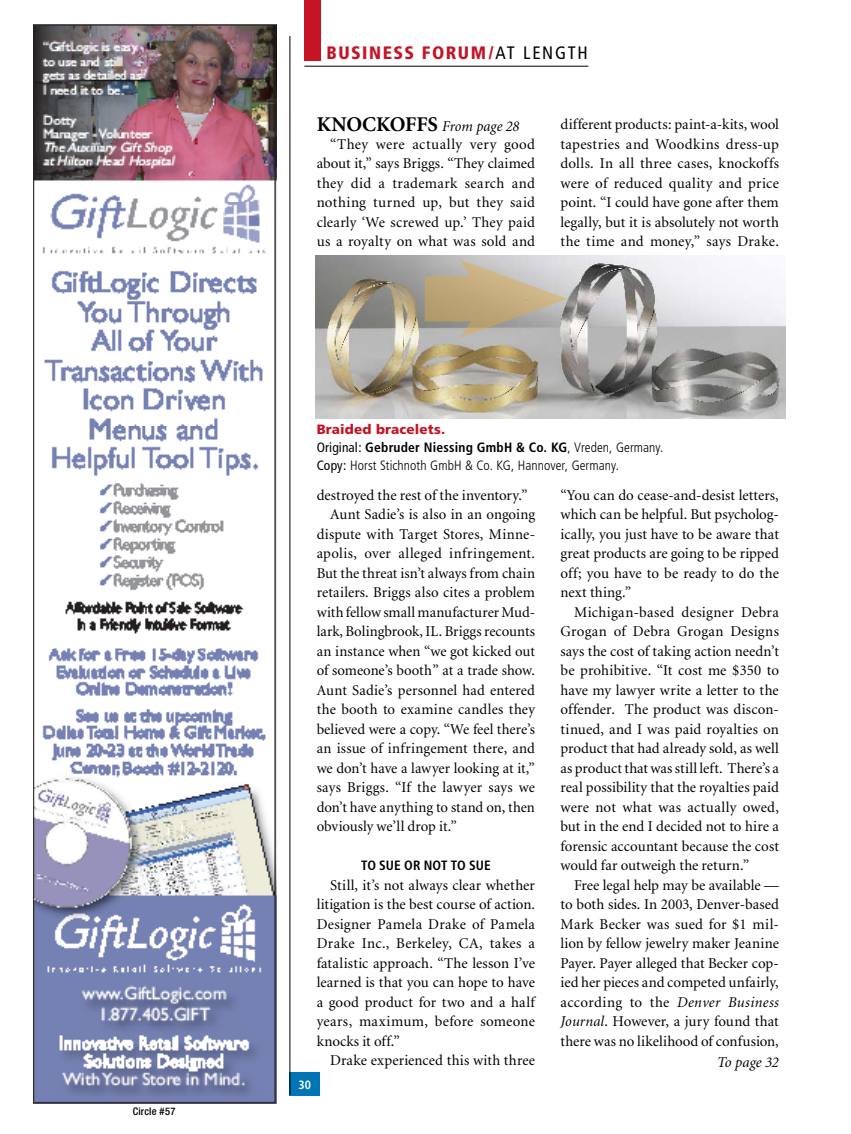
<style>
.page{position:relative;width:851px;height:1134px;background:#fff}
.page>*{position:absolute;margin:0;border:0;box-sizing:border-box;transform-origin:0 0}
.t1{font:900 condensed 18px "Frutiger";letter-spacing:.08em;color:#c41425}
.t2{font:15px/19.5px "Minion";letter-spacing:.005em;color:#000;text-align:justify}
.t3{font:15px "Minion";letter-spacing:.025em;color:#000}
.t4{font:italic 15px "Minion";color:#000}
.t5{font:300 condensed 13.5px/18px "Frutiger";letter-spacing:.005em;color:#000}
.t6{font:700 condensed 13.5px "Frutiger";color:#000}
.t7{font:700 condensed 12px "Frutiger";color:#fff}
.t8{font:500 condensed 10.5px "Helvetica Neue";letter-spacing:.02em;color:#000}
.s1{font-weight:400;color:#000}
.s2{font-weight:700;font-style:normal;font-size:21px}
.s3{font-weight:900;font-stretch:normal;color:#c41425}
.s4{font-weight:400}
.s5{font-weight:700}
.s6{font-style:italic}
</style>
<div class="page">
<div style="left:290px;top:1072px;width:30px;height:24px;background:#0074b4"></div>
<hr style="left:289px;top:36px;width:1px;height:1059px;background:#000">
<div style="left:304px;top:0;width:17px;height:61px;background:#c41425"></div>
<img style="left:315px;top:255px;width:470px;height:163px">
<div style="left:424px;top:276px;width:71px;height:45px;background:#b9a173"></div>
<svg style="left:459px;top:260px;width:108px;height:78px"></svg>
<hr style="left:304px;top:66px;width:284px;height:1px;background:#000">
<img style="left:33px;top:24px;width:243px;height:1080px">
<p class="t8" style="left:133px;top:1105px;width:44px">Circle #57</p>
<p class="t1" style="left:326px;top:42px;width:263px">BUSINESS FORUM/<span class="s1">at length</span></p>
<p class="t4" style="left:316px;top:119px;width:204px"><span class="s2">KNOCKOFFS</span> From page 28</p>
<p class="t2" style="left:316px;top:135px;width:220px;text-indent:14px">“They were actually very good about it,” says Briggs. “They claimed they did a trademark search and nothing turned up, but they said clearly ‘We screwed up.’ They paid us a royalty on what was sold and</p>
<p class="t2" style="left:560px;top:115px;width:220px">different products: paint-a-kits, wool tapestries and Woodkins dress-up dolls. In all three cases, knockoffs were of reduced quality and price point. “I could have gone after them legally, but it is absolutely not worth the time and money,” says Drake.</p>
<p class="t5" style="left:316px;top:420px;width:348px"><span class="s3">Braided bracelets.<br></span><span class="s4">Original:</span> <span class="s5">Gebruder Niessing GmbH &amp; Co. KG</span>, Vreden, Germany.<br><span class="s4">Copy:</span> Horst Stichnoth GmbH &amp; Co. KG, Hannover, Germany.</p>
<p class="t2" style="left:316px;top:486px;width:212px">destroyed the rest of the inventory.”</p>
<p class="t2" style="left:330px;top:505px;width:206px">Aunt Sadie’s is also in an ongoing</p>
<p class="t2" style="left:316px;top:525px;width:220px">dispute with Target Stores, Minne-</p>
<p class="t3" style="left:316px;top:546px;width:220px">apolis, over alleged infringement.</p>
<p class="t2" style="left:316px;top:564px;width:220px">But the threat isn’t always from chain</p>
<p class="t2" style="left:316px;top:583px;width:220px">retailers. Briggs also cites a problem</p>
<p class="t2" style="left:316px;top:603px;width:220px">with fellow small manufacturer Mud-</p>
<p class="t2" style="left:316px;top:622px;width:220px">lark, Bolingbrook, IL. Briggs recounts</p>
<p class="t2" style="left:316px;top:642px;width:220px">an instance when “we got kicked out</p>
<p class="t2" style="left:316px;top:661px;width:220px">of someone’s booth” at a trade show.</p>
<p class="t2" style="left:316px;top:681px;width:220px">Aunt Sadie’s personnel had entered</p>
<p class="t2" style="left:316px;top:700px;width:220px">the booth to examine candles they</p>
<p class="t2" style="left:316px;top:720px;width:220px">believed were a copy. “We feel there’s</p>
<p class="t2" style="left:316px;top:739px;width:220px">an issue of infringement there, and</p>
<p class="t2" style="left:316px;top:759px;width:220px">we don’t have a lawyer looking at it,”</p>
<p class="t2" style="left:316px;top:778px;width:220px">says Briggs. “If the lawyer says we</p>
<p class="t2" style="left:316px;top:798px;width:220px">don’t have anything to stand on, then</p>
<p class="t2" style="left:316px;top:817px;width:142px">obviously we’ll drop it.”</p>
<p class="t6" style="left:361px;top:857px;width:131px">TO SUE OR NOT TO SUE</p>
<p class="t2" style="left:316px;top:876px;width:220px;text-indent:14px">Still, it’s not always clear whether litigation is the best course of action.<br>Designer Pamela Drake of Pamela Drake Inc., Berkeley, CA, takes a fatalistic approach. “The lesson I’ve learned is that you can hope to have a good product for two and a half years, maximum, before someone knocks it off.”</p>
<p class="t2" style="left:330px;top:1051px;width:206px">Drake experienced this with three</p>
<p class="t7" style="left:298px;top:1078px;width:14px">30</p>
<p class="t2" style="left:560px;top:486px;width:220px">“You can do cease-and-desist letters, which can be helpful. But psycholog&shy;ically, you just have to be aware that great products are going to be ripped off; you have to be ready to do the next thing.”</p>
<p class="t2" style="left:560px;top:603px;width:220px;text-indent:14px">Michigan-based designer Debra Grogan of Debra Grogan Designs says the cost of taking action needn’t be prohibitive. “It cost me $350 to have my lawyer write a letter to the offender. The product was discon&shy;tinued, and I was paid royalties on product that had already sold, as well as product that was still left. There’s a real possibility that the royalties paid were not what was actually owed, but in the end I decided not to hire a forensic accountant because the cost would far outweigh the return.”</p>
<p class="t2" style="left:560px;top:876px;width:220px;text-indent:14px">Free legal help may be available — to both sides. In 2003, Denver-based Mark Becker was sued for $1 mil&shy;lion by fellow jewelry maker Jeanine Payer. Payer alleged that Becker cop&shy;ied her pieces and competed unfairly, according to the <span class="s6">Denver Business Journal</span>. However, a jury found that there was no likelihood of confusion,</p>
<p class="t4" style="left:717px;top:1054px;width:63px">To page 32</p>
</div>
